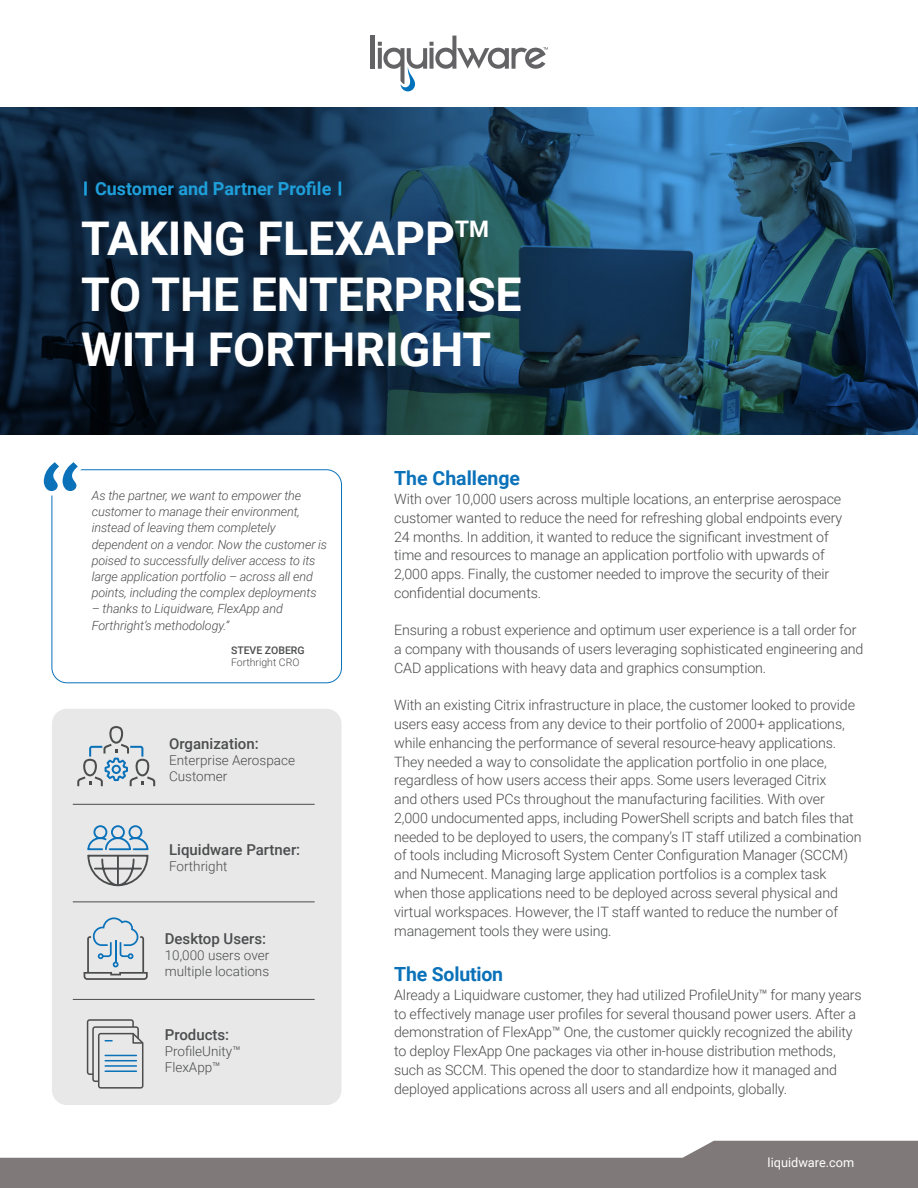
<style>
.page{position:relative;width:918px;height:1188px;background:#fff}
.page>*{position:absolute;margin:0;border:0;box-sizing:border-box;transform-origin:0 0}
.t1{font:700 46.5px/55.8px "Roboto";color:#fff}
.t2{font:700 19.5px "Roboto";color:#0b72ba}
.t3{font:700 18px "Roboto";color:#1f9fda}
.t4{font:500 15px "Roboto";color:#4b4c4d}
.t5{font:300 14.25px/18.8px "Roboto";letter-spacing:-.01em;color:#4b4c4d}
.t6{font:300 13.5px/16.2px "Roboto";color:#4b4c4d}
.t7{font:12.75px "Roboto";color:#fff}
.t8{font:italic 300 12.6px/16.2px "Roboto";letter-spacing:-.01em;color:#4b4c4d}
.t9{font:300 10.5px "Roboto";color:#4b4c4d}
.t10{font:500 10.5px "Roboto";color:#4b4c4d}
</style>
<div class="page">
<img style="left:0;top:108px;width:918px;height:326px">
<hr style="left:371px;top:35px;width:4px;height:34px;background:#636366">
<svg style="left:378px;top:36px;width:170px;height:55px"></svg>
<hr style="left:84px;top:182px;width:3px;height:14px;background:#1f9fda">
<svg style="left:339px;top:182px;width:2px;height:14px"></svg>
<div style="left:52px;top:470px;width:290px;height:213px;border:1px solid #0b72ba;border-radius:15px"></div>
<div style="left:52px;top:709px;width:290px;height:396px;background:#e8e8e8;border-radius:15px"></div>
<svg style="left:77px;top:726px;width:78px;height:60px"></svg>
<hr style="left:73px;top:804px;width:242px;height:1px;background:#4b4c4d">
<hr style="left:73px;top:902px;width:242px;height:1px;background:#4b4c4d">
<hr style="left:73px;top:999px;width:242px;height:1px;background:#4b4c4d">
<svg style="left:84px;top:917px;width:64px;height:63px"></svg>
<svg style="left:87px;top:1019px;width:56px;height:70px"></svg>
<hr style="left:105px;top:1055px;width:32px;height:1px;background:#0b72ba">
<hr style="left:105px;top:1060px;width:32px;height:1px;background:#0b72ba">
<hr style="left:105px;top:1065px;width:32px;height:2px;background:#0b72ba">
<hr style="left:105px;top:1070px;width:32px;height:2px;background:#0b72ba">
<svg style="left:0;top:1141px;width:918px;height:47px"></svg>
<svg style="left:43px;top:462px;width:48px;height:38px"></svg>
<svg style="left:87px;top:825px;width:62px;height:62px"></svg>
<p class="t3" style="left:95px;top:176px;width:238px">Customer and Partner Profile</p>
<p class="t1" style="left:81px;top:209px;width:442px">TAKING FLEXAPP<sup>TM<br></sup>TO THE ENTERPRISE<br>WITH FORTHRIGHT</p>
<p class="t8" style="left:92px;top:487px;width:237px">As the partner, we want to empower the customer to manage their environment, instead of leaving them completely dependent on a vendor. Now the customer is poised to successfully deliver access to its large application portfolio – across all end points, including the complex deployments</p>
<p class="t8" style="left:92px;top:600px;width:193px">– thanks to Liquidware, FlexApp and<br>Forthright’s methodology.”</p>
<p class="t10" style="left:231px;top:643px;width:75px">STEVE ZOBERG</p>
<p class="t9" style="left:231px;top:655px;width:70px">Forthright CRO</p>
<p class="t4" style="left:169px;top:733px;width:91px">Organization:</p>
<p class="t6" style="left:169px;top:751px;width:127px">Enterprise Aerospace<br>Customer</p>
<p class="t4" style="left:169px;top:839px;width:133px">Liquidware Partner:</p>
<p class="t6" style="left:169px;top:858px;width:60px">Forthright</p>
<p class="t4" style="left:165px;top:928px;width:103px">Desktop Users:</p>
<p class="t6" style="left:165px;top:946px;width:106px">10,000 users over multiple locations</p>
<p class="t4" style="left:165px;top:1024px;width:66px">Products:</p>
<p class="t6" style="left:165px;top:1043px;width:77px">ProfileUnity™</p>
<p class="t6" style="left:165px;top:1059px;width:57px">FlexApp™</p>
<p class="t2" style="left:394px;top:465px;width:128px">The Challenge</p>
<p class="t5" style="left:394px;top:489px;width:450px">With over 10,000 users across multiple locations, an enterprise aerospace customer wanted to reduce the need for refreshing global endpoints every 24 months. In addition, it wanted to reduce the significant investment of time and resources to manage an application portfolio with upwards of 2,000 apps. Finally, the customer needed to improve the security of their confidential documents.</p>
<p class="t5" style="left:394px;top:620px;width:471px">Ensuring a robust experience and optimum user experience is a tall order for a company with thousands of users leveraging sophisticated engineering and<br>CAD applications with heavy data and graphics consumption.</p>
<p class="t5" style="left:394px;top:695px;width:469px">With an existing Citrix infrastructure in place, the customer looked to provide users easy access from any device to their portfolio of 2000+ applications, while enhancing the performance of several resource-heavy applications.<br>They needed a way to consolidate the application portfolio in one place, regardless of how users access their apps. Some users leveraged Citrix<br>and others used PCs throughout the manufacturing facilities. With over 2,000 undocumented apps, including PowerShell scripts and batch files that needed to be deployed to users, the company’s IT staff utilized a combination of tools including Microsoft System Center Configuration Manager (SCCM) and Numecent. Managing large application portfolios is a complex task when those applications need to be deployed across several physical and virtual workspaces. However, the IT staff wanted to reduce the number of management tools they were using.</p>
<p class="t2" style="left:394px;top:960px;width:111px">The Solution</p>
<p class="t5" style="left:394px;top:985px;width:469px">Already a Liquidware customer, they had utilized ProfileUnity™ for many years to effectively manage user profiles for several thousand power users. After a demonstration of FlexApp™ One, the customer quickly recognized the ability to deploy FlexApp One packages via other in-house distribution methods, such as SCCM. This opened the door to standardize how it managed and deployed applications across all users and all endpoints, globally.</p>
<p class="t7" style="left:768px;top:1154px;width:88px">liquidware.com</p>
</div>
